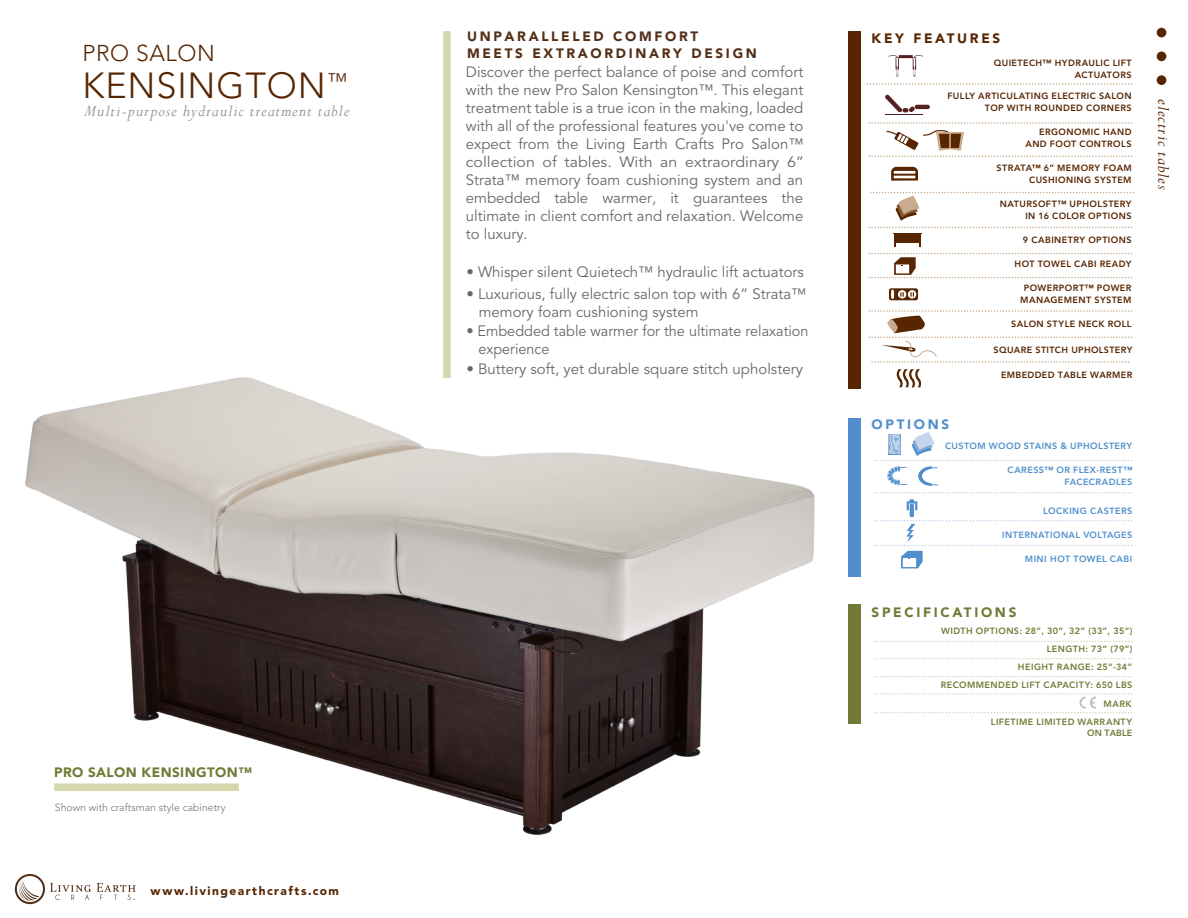
<style>
.page{position:relative;width:1188px;height:918px;background:#fff}
.page>*{position:absolute;margin:0;border:0;box-sizing:border-box;transform-origin:0 0}
.t1{font:300 36px "Avenir LT Std";letter-spacing:.025em;color:#572500}
.t2{font:300 22.8px "Avenir LT Std";letter-spacing:.025em;color:#572500}
.t3{font:italic 18px "Perpetua";letter-spacing:.05em;color:#8f9aa2}
.t4{font:italic 18px "Perpetua";letter-spacing:.05em;color:#572500}
.t5{font:15px/18px "Avenir LT Std";color:#67686b}
.t6{font:15px/18px "Avenir LT Std";color:#67686b;scale:.96 1}
.t7{font:900 13.5px/16.2px "Avenir LT Std";letter-spacing:.2em;color:#532f18}
.t8{font:900 13.5px "Avenir";letter-spacing:.03em;color:#737a35}
.t9{font:900 13.5px "Avenir LT Std";letter-spacing:.2em;color:#737a35}
.t10{font:900 13.5px "Avenir LT Std";letter-spacing:.2em;color:#572500}
.t11{font:900 13.5px "Avenir LT Std";letter-spacing:.2em;color:#508fcc}
.t12{font:900 12px "Avenir";letter-spacing:.12em;color:#572500}
.t13{font:300 10.5px "Avenir LT Std";color:#6b767e}
.t14{font:800 9px/12px "Avenir LT Std";letter-spacing:.05em;color:#572500;text-align:right}
.t15{font:800 9px/18.1px "Avenir LT Std";letter-spacing:.05em;color:#737a35;text-align:right}
.t16{font:800 9px/12px "Avenir LT Std";letter-spacing:.05em;color:#508fcc;text-align:right}
</style>
<div class="page">
<img style="left:25px;top:359px;width:827px;height:476px">
<div style="left:1157px;top:28px;width:9px;height:9px;background:#572500;border-radius:50%"></div>
<div style="left:1157px;top:52px;width:9px;height:9px;background:#572500;border-radius:50%"></div>
<div style="left:1157px;top:75px;width:9px;height:10px;background:#572500;border-radius:50%"></div>
<svg style="left:15px;top:874px;width:76px;height:30px"></svg>
<svg style="left:97px;top:883px;width:39px;height:17px"></svg>
<div style="left:849px;top:32px;width:12px;height:357px;background:#572500"></div>
<div style="left:849px;top:418px;width:12px;height:158px;background:#508fcc"></div>
<div style="left:849px;top:604px;width:12px;height:120px;background:#737a35"></div>
<svg style="left:867px;top:83px;width:265px;height:2px"></svg>
<hr style="left:915px;top:105px;width:15px;height:4px;background:#562023;border-radius:2px">
<hr style="left:885px;top:114px;width:38px;height:1px;background:#562023">
<svg style="left:885px;top:95px;width:30px;height:17px"></svg>
<svg style="left:868px;top:227px;width:264px;height:20px"></svg>
<svg style="left:874px;top:641px;width:258px;height:1px"></svg>
<svg style="left:874px;top:658px;width:258px;height:1px"></svg>
<svg style="left:874px;top:676px;width:258px;height:1px"></svg>
<svg style="left:874px;top:693px;width:258px;height:21px"></svg>
<svg style="left:888px;top:55px;width:35px;height:22px"></svg>
<svg style="left:868px;top:122px;width:264px;height:35px"></svg>
<svg style="left:891px;top:167px;width:27px;height:14px"></svg>
<svg style="left:870px;top:192px;width:264px;height:29px"></svg>
<svg style="left:868px;top:253px;width:264px;height:25px"></svg>
<svg style="left:889px;top:288px;width:29px;height:12px"></svg>
<svg style="left:874px;top:432px;width:258px;height:54px"></svg>
<svg style="left:874px;top:520px;width:258px;height:48px"></svg>
<hr style="left:910px;top:504px;width:4px;height:13px;background:#508fcc">
<svg style="left:874px;top:492px;width:258px;height:18px"></svg>
<div style="left:443px;top:31px;width:8px;height:347px;background:#d3d7ab"></div>
<svg style="left:868px;top:310px;width:264px;height:53px"></svg>
<svg style="left:897px;top:369px;width:24px;height:18px"></svg>
<div style="left:54px;top:784px;width:185px;height:7px;background:#d3d7ab"></div>
<h2 class="t2" style="left:82px;top:39px;width:134px">PRO SALON</h2>
<h1 class="t1" style="left:83px;top:65px;width:266px">KENSINGTON<sup>™</sup></h1>
<p class="t3" style="left:84px;top:100px;width:267px">Multi-purpose hydraulic treatment table</p>
<p class="t8" style="left:54px;top:765px;width:199px">PRO SALON KENSINGTON™</p>
<p class="t13" style="left:55px;top:801px;width:172px">Shown with craftsman style cabinetry</p>
<p class="t12" style="left:151px;top:884px;width:190px">www.livingearthcrafts.com</p>
<p class="t7" style="left:467px;top:29px;width:291px">UNPARALLELED COMFORT<br>MEETS EXTRAORDINARY DESIGN</p>
<p class="t5" style="left:466px;top:64px;width:340px;text-align:justify">Discover the perfect balance of poise and comfort with the new Pro Salon Kensington™. This elegant treatment table is a true icon in the making, loaded with all of the professional features you've come to expect from the Living Earth Crafts Pro Salon™ collection of tables. With an extraordinary 6” Strata™ memory foam cushioning system and an embedded table warmer, it guarantees the ultimate in client comfort and relaxation. Welcome to luxury.</p>
<p class="t5" style="left:466px;top:264px;width:339px">• Whisper silent Quietech™ hydraulic lift actuators</p>
<p class="t5" style="left:479px;top:286px;width:329px;text-indent:-13px">• Luxurious, fully electric salon top with 6” Strata™ memory foam cushioning system</p>
<p class="t6" style="left:478px;top:322px;width:345px;text-indent:-12px">• Embedded table warmer for the ultimate relaxation experience</p>
<p class="t5" style="left:466px;top:361px;width:338px">• Buttery soft, yet durable square stitch upholstery</p>
<p class="t10" style="left:872px;top:30px;width:130px">KEY FEATURES</p>
<p class="t14" style="left:994px;top:57px;width:140px">QUIETECH™ HYDRAULIC LIFT<br>ACTUATORS</p>
<p class="t14" style="left:948px;top:90px;width:186px">FULLY ARTICULATING ELECTRIC SALON<br>TOP WITH ROUNDED CORNERS</p>
<p class="t14" style="left:1025px;top:126px;width:108px">ERGONOMIC HAND<br>AND FOOT CONTROLS</p>
<p class="t14" style="left:997px;top:162px;width:137px">STRATA™ 6” MEMORY FOAM<br>CUSHIONING SYSTEM</p>
<p class="t14" style="left:1000px;top:198px;width:133px">NATURSOFT™ UPHOLSTERY<br>IN 16 COLOR OPTIONS</p>
<p class="t14" style="left:1023px;top:234px;width:110px">9 CABINETRY OPTIONS</p>
<p class="t14" style="left:1015px;top:258px;width:118px">HOT TOWEL CABI READY</p>
<p class="t14" style="left:1020px;top:282px;width:113px;text-align:center">POWERPORT™ POWER<br>MANAGEMENT SYSTEM</p>
<p class="t14" style="left:1011px;top:318px;width:122px">SALON STYLE NECK ROLL</p>
<p class="t11" style="left:872px;top:416px;width:79px">OPTIONS</p>
<p class="t14" style="left:994px;top:344px;width:140px">SQUARE STITCH UPHOLSTERY</p>
<p class="t14" style="left:1001px;top:369px;width:133px">EMBEDDED TABLE WARMER</p>
<p class="t16" style="left:945px;top:440px;width:189px">CUSTOM WOOD STAINS &amp; UPHOLSTERY</p>
<p class="t16" style="left:1008px;top:464px;width:126px">CARESS™ OR FLEX-REST™<br>FACECRADLES</p>
<p class="t16" style="left:1043px;top:505px;width:91px">LOCKING CASTERS</p>
<p class="t16" style="left:1002px;top:529px;width:132px">INTERNATIONAL VOLTAGES</p>
<p class="t16" style="left:1025px;top:553px;width:109px">MINI HOT TOWEL CABI</p>
<p class="t9" style="left:872px;top:604px;width:146px">SPECIFICATIONS</p>
<p class="t15" style="left:941px;top:622px;width:193px">WIDTH OPTIONS: 28”, 30”, 32” (33”, 35”)<br>LENGTH: 73” (79”)<br>HEIGHT RANGE: 25”-34”<br>RECOMMENDED LIFT CAPACITY: 650 LBS<br>MARK<br>LIFETIME LIMITED WARRANTY</p>
<p class="t15" style="left:1087px;top:724px;width:46px">ON TABLE</p>
<p class="t4" style="left:1175px;top:99px;width:92px;rotate:90deg">electric tables</p>
</div>
